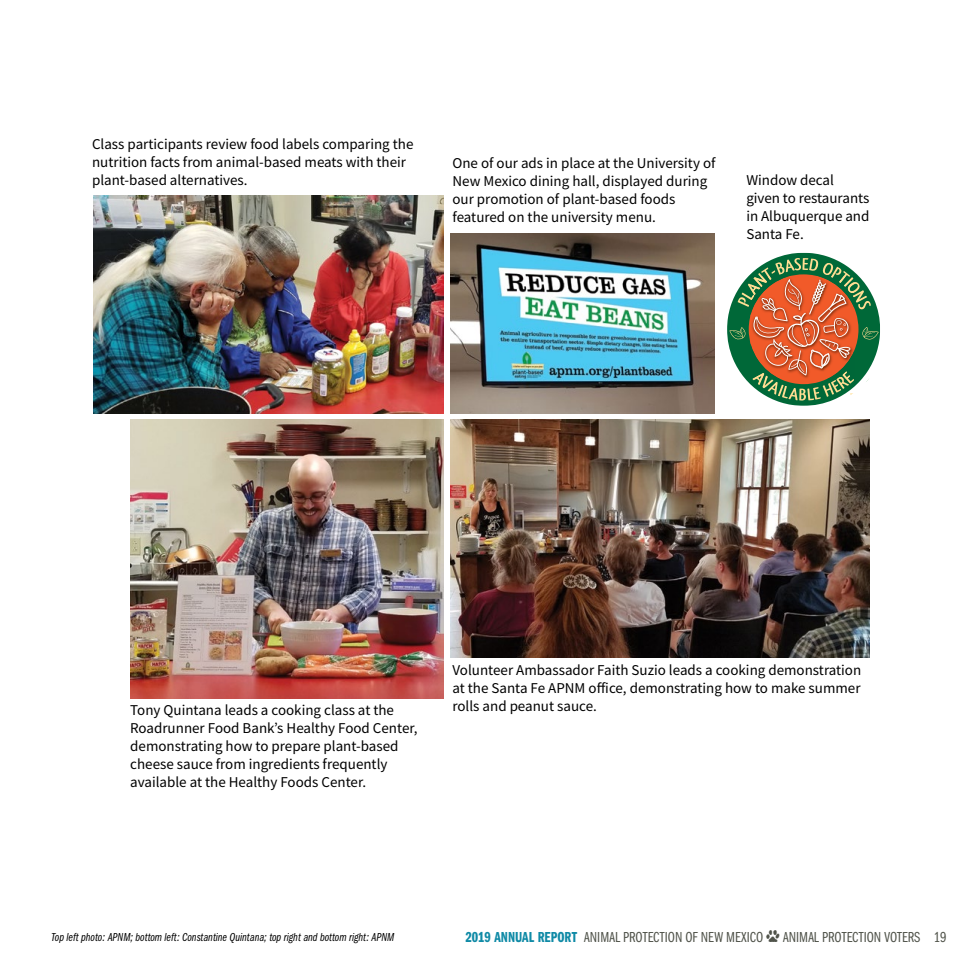
<style>
.page{position:relative;width:972px;height:972px;background:#fff}
.page>*{position:absolute;margin:0;border:0;box-sizing:border-box;transform-origin:0 0}
.t1{font:15px/18px "Source Sans Pro";color:#000}
.t2{font:15px "Franklin Gothic URW Com Boo";color:#50534a}
.t3{font:12px "Franklin Gothic URW Com Boo Ita";color:#000}
.s1{font-family:"Franklin Gothic URW Com Dem";color:#0f8aa6}
.s2{font-family:"Animal Tracks"}
</style>
<div class="page">
<img style="left:451px;top:233px;width:264px;height:180px">
<img style="left:94px;top:196px;width:349px;height:217px">
<img style="left:451px;top:419px;width:418px;height:238px">
<img style="left:130px;top:419px;width:313px;height:279px">
<svg style="left:727px;top:253px;width:153px;height:153px"></svg>
<p class="t1" style="left:92px;top:135px;width:323px">Class participants review food labels comparing the nutrition facts from animal-based meats with their plant-based alternatives.</p>
<p class="t1" style="left:452px;top:154px;width:265px">One of our ads in place at the University of New Mexico dining hall, displayed during our promotion of plant-based foods featured on the university menu.</p>
<p class="t1" style="left:746px;top:171px;width:125px">Window decal given to restaurants in Albuquerque and<br>Santa Fe.</p>
<p class="t1" style="left:130px;top:701px;width:289px">Tony Quintana leads a cooking class at the Roadrunner Food Bank’s Healthy Food Center, demonstrating how to prepare plant-based cheese sauce from ingredients frequently available at the Healthy Foods Center.</p>
<p class="t1" style="left:452px;top:661px;width:410px;text-align:justify">Volunteer Ambassador Faith Suzio leads a cooking demonstration at the Santa Fe APNM office, demonstrating how to make summer rolls and peanut sauce.</p>
<p class="t3" style="left:51px;top:931px;width:345px">Top left photo: APNM; bottom left: Constantine Quintana; top right and bottom right: APNM</p>
<p class="t2" style="left:465px;top:927px;width:483px"><span class="s1">2019 ANNUAL REPORT</span> ANIMAL PROTECTION OF NEW MEXICO <span class="s2">D</span> ANIMAL PROTECTION VOTERS 19</p>
</div>
